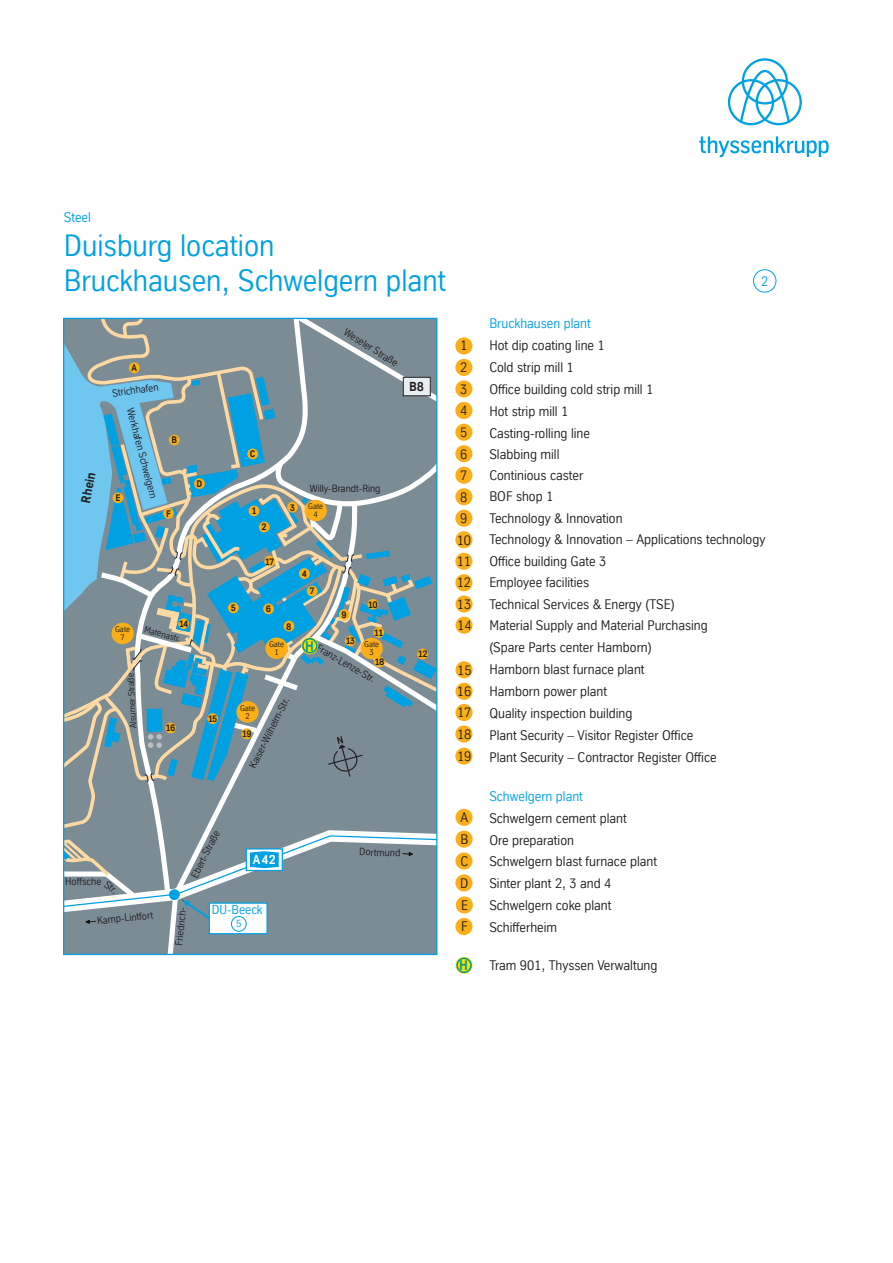
<style>
.page{position:relative;width:893px;height:1263px;background:#fff}
.page>*{position:absolute;margin:0;border:0;box-sizing:border-box;transform-origin:0 0}
.t1{font:30px "TK Type";color:#00a1e3}
.t2{font:13.5px "TK Type";color:#231f20}
.t3{font:13.5px "TK Type";color:#00a1e3}
.t4{font:700 13.5px "TK Type";color:#039a8a}
.t5{font:12.75px "TK Type";color:#00a1e3}
.t6{font:700 12.75px "TK Type";color:#231f20}
.t7{font:700 12.75px "TK Type";color:#fff}
.t8{font:10.2px "TK Type";color:#231f20}
.t9{font:10.2px "TK Type";color:#00a1e3}
.t10{font:700 9.3px "TK Type";letter-spacing:-.075em;color:#231f20}
.t11{font:8.85px "TK Type";color:#231f20}
.t12{font:8.1px/8.1px "TK Type";color:#231f20;text-align:center}
</style>
<div class="page">
<svg style="left:728px;top:58px;width:74px;height:67px"></svg>
<svg style="left:699px;top:136px;width:130px;height:21px"></svg>
<div style="left:455px;top:337px;width:17px;height:17px;background:#faaf18;border-radius:50%"></div>
<div style="left:455px;top:359px;width:17px;height:17px;background:#faaf18;border-radius:50%"></div>
<div style="left:455px;top:380px;width:17px;height:17px;background:#faaf18;border-radius:50%"></div>
<div style="left:455px;top:402px;width:17px;height:17px;background:#faaf18;border-radius:50%"></div>
<div style="left:455px;top:424px;width:17px;height:17px;background:#faaf18;border-radius:50%"></div>
<div style="left:455px;top:445px;width:17px;height:17px;background:#faaf18;border-radius:50%"></div>
<div style="left:455px;top:467px;width:17px;height:17px;background:#faaf18;border-radius:50%"></div>
<div style="left:455px;top:488px;width:17px;height:17px;background:#faaf18;border-radius:50%"></div>
<div style="left:455px;top:510px;width:17px;height:17px;background:#faaf18;border-radius:50%"></div>
<div style="left:455px;top:531px;width:17px;height:17px;background:#faaf18;border-radius:50%"></div>
<div style="left:455px;top:553px;width:17px;height:17px;background:#faaf18;border-radius:50%"></div>
<div style="left:455px;top:595px;width:18px;height:17px;background:#faaf18;border-radius:50%"></div>
<div style="left:455px;top:617px;width:18px;height:17px;background:#faaf18;border-radius:50%"></div>
<div style="left:455px;top:661px;width:18px;height:17px;background:#faaf18;border-radius:50%"></div>
<div style="left:455px;top:683px;width:18px;height:17px;background:#faaf18;border-radius:50%"></div>
<div style="left:455px;top:574px;width:17px;height:17px;background:#faaf18;border-radius:50%"></div>
<div style="left:455px;top:809px;width:18px;height:17px;background:#faaf18;border-radius:50%"></div>
<div style="left:455px;top:830px;width:18px;height:18px;background:#faaf18;border-radius:50%"></div>
<div style="left:455px;top:852px;width:17px;height:17px;background:#faaf18;border-radius:50%"></div>
<div style="left:455px;top:874px;width:17px;height:17px;background:#faaf18;border-radius:50%"></div>
<div style="left:456px;top:896px;width:17px;height:17px;background:#faaf18;border-radius:50%"></div>
<div style="left:455px;top:918px;width:17px;height:17px;background:#faaf18;border-radius:50%"></div>
<svg style="left:65px;top:320px;width:370px;height:633px;background:#809da5"></svg>
<div style="left:403px;top:377px;width:27px;height:19px;background:#e7eef1"></div>
<div style="left:403px;top:377px;width:28px;height:19px;border:1px solid #231f20"></div>
<div style="left:169px;top:889px;width:11px;height:11px;background:#00a1e3;border-radius:50%"></div>
<div style="left:753px;top:269px;width:23px;height:23px;border:1px solid #00a1e3;border-radius:50%"></div>
<div style="left:455px;top:704px;width:18px;height:17px;background:#faaf18;border-radius:50%"></div>
<div style="left:455px;top:725px;width:17px;height:17px;background:#faaf18;border-radius:50%"></div>
<div style="left:455px;top:747px;width:17px;height:18px;background:#faaf18;border-radius:50%"></div>
<svg style="left:301px;top:637px;width:17px;height:17px"></svg>
<div style="left:302px;top:638px;width:16px;height:15px;border:2px solid #039a8a;border-radius:50%"></div>
<svg style="left:455px;top:957px;width:17px;height:17px"></svg>
<div style="left:456px;top:957px;width:16px;height:16px;border:2px solid #039a8a;border-radius:50%"></div>
<p class="t3" style="left:64px;top:209px;width:29px">Steel</p>
<p class="t1" style="left:64px;top:229px;width:212px">Duisburg location</p>
<p class="t1" style="left:64px;top:263px;width:384px">Bruckhausen, Schwelgern plant</p>
<p class="t6" style="left:78px;top:501px;width:33px;rotate:-79deg">Rhein</p>
<p class="t10" style="left:132px;top:363px;width:7px">A</p>
<p class="t8" style="left:112px;top:387px;width:48px;rotate:-8deg">Strichhafen</p>
<p class="t8" style="left:136px;top:407px;width:95px;rotate:75deg">Werkhafen Schwelgern</p>
<p class="t10" style="left:115px;top:493px;width:6px">E</p>
<p class="t10" style="left:171px;top:435px;width:7px">B</p>
<p class="t10" style="left:166px;top:508px;width:6px">F</p>
<p class="t10" style="left:196px;top:478px;width:7px">D</p>
<p class="t12" style="left:115px;top:625px;width:16px">Gate<br>7</p>
<p class="t10" style="left:179px;top:618px;width:11px">14</p>
<p class="t11" style="left:146px;top:624px;width:39px;rotate:15deg">Matenastr.</p>
<p class="t11" style="left:128px;top:728px;width:57px;rotate:-93deg">Alsumer Straße</p>
<p class="t10" style="left:166px;top:723px;width:11px">16</p>
<p class="t10" style="left:208px;top:714px;width:11px">15</p>
<p class="t8" style="left:348px;top:326px;width:63px;rotate:32deg">Weseler Straße</p>
<p class="t6" style="left:409px;top:379px;width:16px">B8</p>
<p class="t10" style="left:250px;top:449px;width:7px">C</p>
<p class="t10" style="left:251px;top:506px;width:7px">1</p>
<p class="t10" style="left:262px;top:522px;width:7px">2</p>
<p class="t10" style="left:265px;top:556px;width:11px">17</p>
<p class="t10" style="left:290px;top:502px;width:7px">3</p>
<p class="t8" style="left:310px;top:483px;width:72px">Willy-Brandt-Ring</p>
<p class="t12" style="left:308px;top:502px;width:16px">Gate<br>4</p>
<p class="t10" style="left:302px;top:568px;width:7px">4</p>
<p class="t10" style="left:310px;top:586px;width:7px">7</p>
<p class="t10" style="left:231px;top:603px;width:7px">5</p>
<p class="t10" style="left:266px;top:604px;width:7px">6</p>
<p class="t10" style="left:286px;top:621px;width:7px">8</p>
<p class="t12" style="left:269px;top:640px;width:16px">Gate<br>1</p>
<p class="t8" style="left:247px;top:765px;width:80px;rotate:-64deg">Kaiser-Wilhelm-Str.</p>
<p class="t12" style="left:240px;top:704px;width:16px">Gate<br>2</p>
<p class="t10" style="left:242px;top:729px;width:11px">19</p>
<p class="t10" style="left:368px;top:599px;width:11px">10</p>
<p class="t10" style="left:374px;top:627px;width:11px">11</p>
<p class="t10" style="left:374px;top:657px;width:11px">18</p>
<p class="t10" style="left:341px;top:609px;width:7px">9</p>
<p class="t10" style="left:345px;top:636px;width:11px">13</p>
<p class="t4" style="left:305px;top:638px;width:10px">H</p>
<p class="t12" style="left:364px;top:640px;width:16px">Gate<br>3</p>
<p class="t8" style="left:320px;top:642px;width:68px;rotate:30deg">Franz-Lenze-Str.</p>
<p class="t10" style="left:418px;top:649px;width:11px">12</p>
<p class="t8" style="left:65px;top:876px;width:37px">Hoffsche</p>
<p class="t8" style="left:109px;top:878px;width:15px;rotate:39deg">Str.</p>
<p class="t8" style="left:97px;top:915px;width:58px;rotate:-6deg">Kamp-Lintfort</p>
<p class="t8" style="left:189px;top:874px;width:53px;rotate:-63deg">Ebert-Straße</p>
<p class="t7" style="left:253px;top:852px;width:25px">A42</p>
<p class="t8" style="left:173px;top:945px;width:42px;rotate:-84deg">Friedrich-</p>
<p class="t5" style="left:212px;top:902px;width:52px">DU-Beeck</p>
<p class="t9" style="left:236px;top:918px;width:7px">5</p>
<p class="t2" style="left:353px;top:840px;width:16px">14</p>
<p class="t8" style="left:360px;top:846px;width:43px;rotate:2deg">Dortmund</p>
<p class="t2" style="left:460px;top:338px;width:9px">1</p>
<p class="t2" style="left:460px;top:360px;width:9px">2</p>
<p class="t2" style="left:460px;top:382px;width:9px">3</p>
<p class="t2" style="left:460px;top:403px;width:9px">4</p>
<p class="t2" style="left:460px;top:425px;width:9px">5</p>
<p class="t2" style="left:460px;top:446px;width:9px">6</p>
<p class="t2" style="left:460px;top:468px;width:9px">7</p>
<p class="t2" style="left:460px;top:489px;width:9px">8</p>
<p class="t2" style="left:460px;top:511px;width:9px">9</p>
<p class="t2" style="left:457px;top:532px;width:16px">10</p>
<p class="t2" style="left:457px;top:554px;width:16px">11</p>
<p class="t2" style="left:457px;top:575px;width:16px">12</p>
<p class="t2" style="left:457px;top:597px;width:16px">13</p>
<p class="t2" style="left:457px;top:618px;width:16px">14</p>
<p class="t2" style="left:457px;top:662px;width:16px">15</p>
<p class="t2" style="left:457px;top:684px;width:16px">16</p>
<p class="t2" style="left:457px;top:705px;width:16px">17</p>
<p class="t2" style="left:457px;top:727px;width:16px">18</p>
<p class="t2" style="left:457px;top:749px;width:16px">19</p>
<p class="t2" style="left:460px;top:810px;width:9px">A</p>
<p class="t2" style="left:460px;top:832px;width:9px">B</p>
<p class="t2" style="left:460px;top:854px;width:9px">C</p>
<p class="t2" style="left:460px;top:875px;width:10px">D</p>
<p class="t2" style="left:461px;top:897px;width:8px">E</p>
<p class="t2" style="left:461px;top:919px;width:8px">F</p>
<p class="t3" style="left:761px;top:273px;width:9px">2</p>
<p class="t3" style="left:489px;top:316px;width:103px">Bruckhausen plant</p>
<p class="t2" style="left:489px;top:338px;width:117px">Hot dip coating line 1</p>
<p class="t2" style="left:489px;top:359px;width:86px">Cold strip mill 1</p>
<p class="t2" style="left:489px;top:381px;width:165px">Office building cold strip mill 1</p>
<p class="t2" style="left:489px;top:403px;width:81px">Hot strip mill 1</p>
<p class="t2" style="left:489px;top:425px;width:102px">Casting-rolling line</p>
<p class="t2" style="left:489px;top:446px;width:72px">Slabbing mill</p>
<p class="t2" style="left:489px;top:468px;width:95px">Continious caster</p>
<p class="t2" style="left:489px;top:489px;width:66px">BOF shop 1</p>
<p class="t2" style="left:489px;top:510px;width:135px">Technology &amp; Innovation</p>
<p class="t2" style="left:489px;top:532px;width:278px">Technology &amp; Innovation – Applications technology</p>
<p class="t2" style="left:489px;top:553px;width:118px">Office building Gate 3</p>
<p class="t2" style="left:489px;top:575px;width:101px">Employee facilities</p>
<p class="t2" style="left:489px;top:596px;width:187px">Technical Services &amp; Energy (TSE)</p>
<p class="t2" style="left:489px;top:618px;width:220px">Material Supply and Material Purchasing</p>
<p class="t2" style="left:489px;top:640px;width:164px">(Spare Parts center Hamborn)</p>
<p class="t2" style="left:489px;top:662px;width:157px">Hamborn blast furnace plant</p>
<p class="t2" style="left:489px;top:684px;width:119px">Hamborn power plant</p>
<p class="t2" style="left:489px;top:706px;width:145px">Quality inspection building</p>
<p class="t2" style="left:489px;top:728px;width:206px">Plant Security – Visitor Register Office</p>
<p class="t2" style="left:489px;top:749px;width:229px">Plant Security – Contractor Register Office</p>
<p class="t3" style="left:489px;top:788px;width:95px">Schwelgern plant</p>
<p class="t2" style="left:489px;top:810px;width:139px">Schwelgern cement plant</p>
<p class="t2" style="left:489px;top:832px;width:86px">Ore preparation</p>
<p class="t2" style="left:489px;top:854px;width:169px">Schwelgern blast furnace plant</p>
<p class="t2" style="left:489px;top:876px;width:124px">Sinter plant 2, 3 and 4</p>
<p class="t2" style="left:489px;top:898px;width:124px">Schwelgern coke plant</p>
<p class="t2" style="left:489px;top:920px;width:69px">Schifferheim</p>
<p class="t4" style="left:459px;top:958px;width:10px">H</p>
<p class="t2" style="left:489px;top:957px;width:170px">Tram 901, Thyssen Verwaltung</p>
</div>
